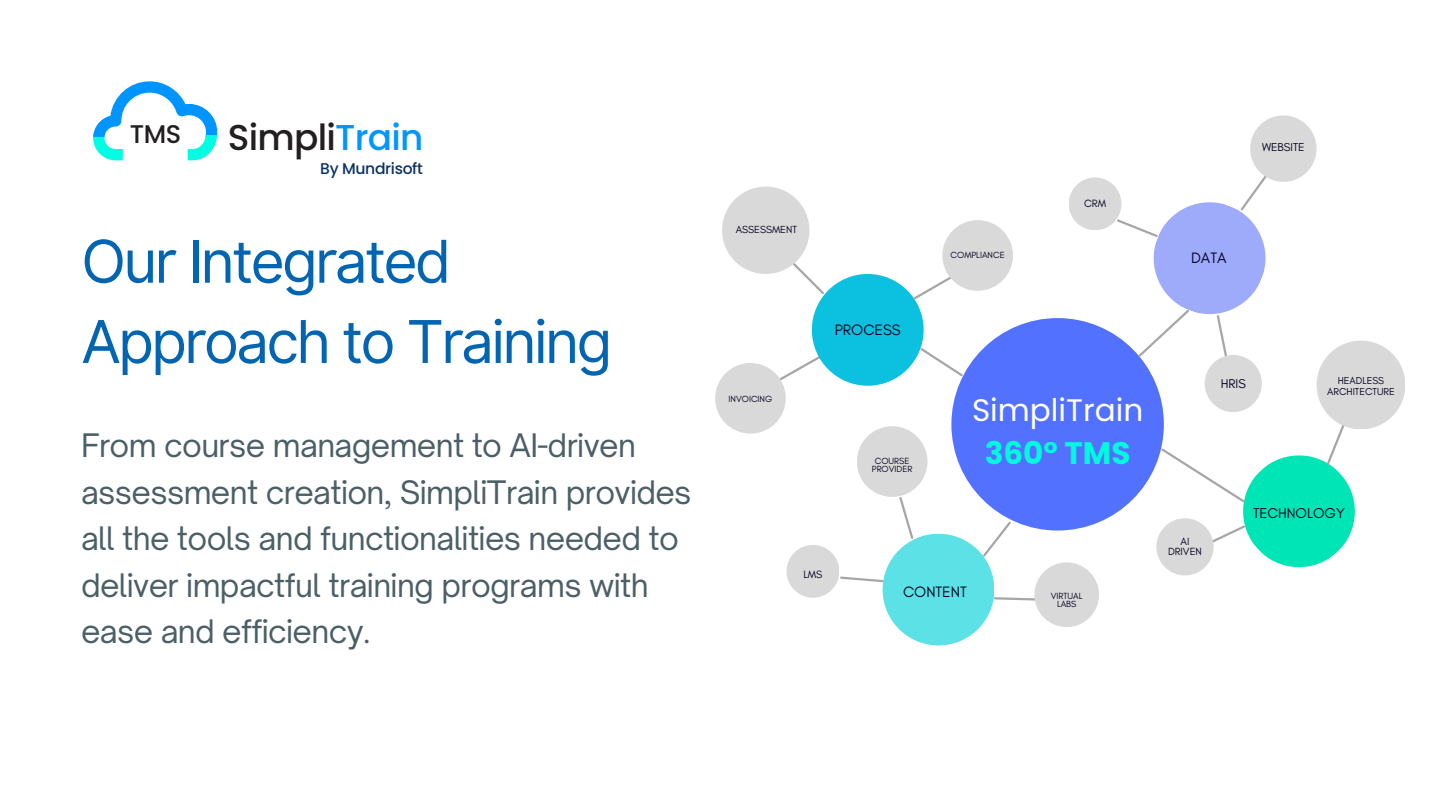
<style>
.page{position:relative;width:1440px;height:810px;background:#fff}
.page>*{position:absolute;margin:0;border:0;box-sizing:border-box;transform-origin:0 0}
.t1{font:59px/80.2px "Inter";letter-spacing:-.05em;color:#0365b2}
.t2{font:500 35.9px "Poppins";letter-spacing:-.02em;color:#231f20}
.t3{font:31.1px/43px "Poppins";color:#fff;text-align:center}
.t4{font:31px/46.5px "Open Sauce One";letter-spacing:-.02em;color:#4b5f66}
.t5{font:500 25.6px "Poppins";color:#231f20}
.t6{font:500 15.5px "Poppins";letter-spacing:-.02em;color:#0b3266}
.t7{font:15.3px "Glacial Indifference";color:#02011f}
.t8{font:14.5px "Glacial Indifference";color:#02011f}
.t9{font:13px "Glacial Indifference";color:#02011f}
.t10{font:11.6px "Glacial Indifference";color:#02011f}
.t11{font:10.7px "Glacial Indifference";color:#02011f}
.t12{font:10.6px "Glacial Indifference";color:#02011f}
.t13{font:10.5px "Glacial Indifference";color:#02011f}
.t14{font:10.2px "Glacial Indifference";color:#02011f}
.t15{font:9.1px "Glacial Indifference";color:#02011f}
.s1{color:#0096ff}
.s2{font-weight:700;color:#01f9de}
</style>
<div class="page">
<svg style="left:780px;top:354px;width:44px;height:26px"></svg>
<div style="left:812px;top:274px;width:112px;height:112px;background:#0cc0df;border-radius:50%"></div>
<div style="left:951px;top:318px;width:213px;height:213px;background:#5271ff;border-radius:50%"></div>
<svg style="left:911px;top:277px;width:39px;height:25px"></svg>
<svg style="left:791px;top:260px;width:35px;height:36px"></svg>
<div style="left:883px;top:534px;width:111px;height:111px;background:#5ce1e6;border-radius:50%"></div>
<svg style="left:899px;top:497px;width:16px;height:44px"></svg>
<svg style="left:840px;top:575px;width:45px;height:8px"></svg>
<svg style="left:1115px;top:176px;width:154px;height:184px"></svg>
<svg style="left:918px;top:346px;width:47px;height:32px"></svg>
<svg style="left:981px;top:520px;width:32px;height:39px"></svg>
<svg style="left:993px;top:596px;width:42px;height:5px"></svg>
<svg style="left:1159px;top:422px;width:196px;height:151px"></svg>
<div style="left:722px;top:187px;width:87px;height:87px;background:#d9d9d9;border-radius:50%"></div>
<div style="left:942px;top:220px;width:71px;height:71px;background:#d9d9d9;border-radius:50%"></div>
<div style="left:715px;top:363px;width:71px;height:71px;background:#d9d9d9;border-radius:50%"></div>
<div style="left:787px;top:545px;width:52px;height:53px;background:#d9d9d9;border-radius:50%"></div>
<div style="left:857px;top:426px;width:71px;height:71px;background:#d9d9d9;border-radius:50%"></div>
<div style="left:1034px;top:562px;width:65px;height:65px;background:#d9d9d9;border-radius:50%"></div>
<div style="left:1069px;top:177px;width:52px;height:53px;background:#d9d9d9;border-radius:50%"></div>
<div style="left:1250px;top:115px;width:67px;height:67px;background:#d9d9d9;border-radius:50%"></div>
<div style="left:1205px;top:355px;width:57px;height:57px;background:#d9d9d9;border-radius:50%"></div>
<div style="left:1317px;top:341px;width:88px;height:88px;background:#d9d9d9;border-radius:50%"></div>
<div style="left:1156px;top:518px;width:58px;height:57px;background:#d9d9d9;border-radius:50%"></div>
<svg style="left:93px;top:81px;width:124px;height:79px"></svg>
<p class="t5" style="left:130px;top:116px;width:53px">TMS</p>
<p class="t2" style="left:228px;top:112px;width:197px">Simpli<span class="s1">Train</span></p>
<h5 class="t6" style="left:320px;top:157px;width:104px">By Mundrisoft</h5>
<p class="t1" style="left:81px;top:221px;width:533px">Our Integrated<br>Approach to Training</p>
<h4 class="t4" style="left:81px;top:422px;width:612px">From course management to AI-driven assessment creation, SimpliTrain provides all the tools and functionalities needed to deliver impactful training programs with ease and efficiency.</h4>
<h3 class="t13" style="left:736px;top:223px;width:63px">ASSESSMENT</h3>
<p class="t15" style="left:729px;top:394px;width:45px">INVOICING</p>
<p class="t7" style="left:835px;top:320px;width:67px">PROCESS</p>
<p class="t15" style="left:875px;top:455px;width:36px">COURSE</p>
<p class="t15" style="left:872px;top:464px;width:42px">PROVIDER</p>
<p class="t15" style="left:951px;top:250px;width:56px">COMPLIANCE</p>
<p class="t11" style="left:1084px;top:197px;width:24px">CRM</p>
<h1 class="t3" style="left:972px;top:389px;width:173px">SimpliTrain<br><span class="s2">360° TMS</span></h1>
<h5 class="t11" style="left:803px;top:568px;width:20px">LMS</h5>
<h2 class="t7" style="left:903px;top:582px;width:65px">CONTENT</h2>
<h5 class="t15" style="left:1051px;top:590px;width:33px">VIRTUAL</h5>
<h3 class="t15" style="left:1057px;top:598px;width:21px">LABS</h3>
<p class="t10" style="left:1262px;top:140px;width:44px">WEBSITE</p>
<p class="t7" style="left:1191px;top:249px;width:37px">DATA</p>
<p class="t9" style="left:1221px;top:375px;width:27px">HRIS</p>
<p class="t14" style="left:1338px;top:374px;width:48px">HEADLESS</p>
<p class="t14" style="left:1327px;top:385px;width:69px">ARCHITECTURE</p>
<p class="t12" style="left:1181px;top:535px;width:10px">AI</p>
<h5 class="t12" style="left:1168px;top:545px;width:35px">DRIVEN</h5>
<h6 class="t8" style="left:1253px;top:504px;width:93px">TECHNOLOGY</h6>
</div>
